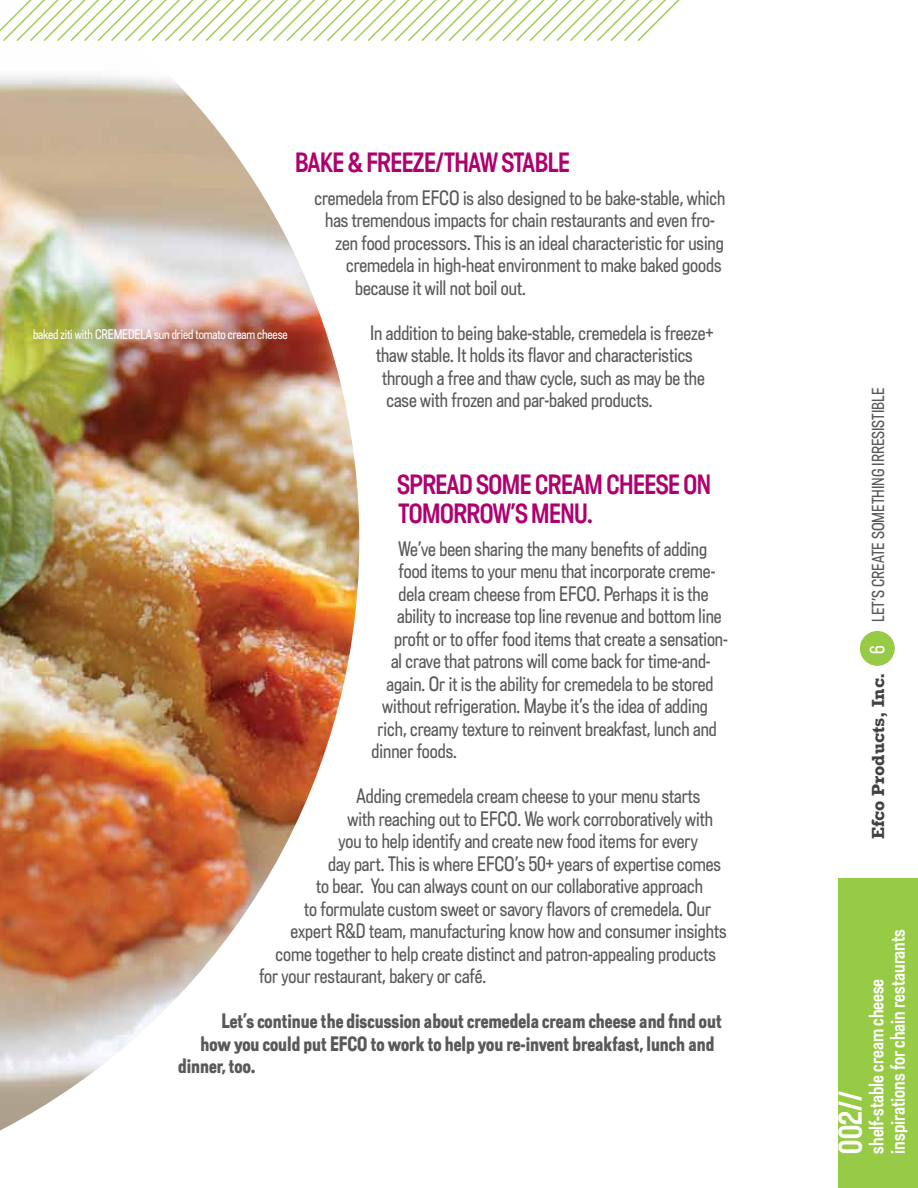
<style>
.page{position:relative;width:918px;height:1188px;background:#fff}
.page>*{position:absolute;margin:0;border:0;box-sizing:border-box;transform-origin:0 0}
.t1{font:500 28.5px "Vibration Cond";color:#fff}
.t2{font:500 24px/28.8px "Vibration Cond";letter-spacing:-.02em;color:#ae006e}
.t3{font:300 18px "Vibration Cond";color:#58595b}
.t4{font:700 18px "Vibration Cond";color:#58595b}
.t5{font:500 18px/21.6px "Vibration Cond";color:#fff}
.t6{font:700 18px "Rockwell";color:#414042}
.t7{font:300 15px "Vibration Cond";color:#58595b}
.t8{font:300 12px "Vibration Cond";letter-spacing:-.01em;color:#fff}
.s1{font-family:"Vibration Cond";font-weight:300;color:#fff}
</style>
<div class="page">
<img style="left:0;top:76px;width:359px;height:1055px">
<div style="left:838px;top:879px;width:80px;height:309px;background:#97ca45"></div>
<svg style="left:0;top:0;width:680px;height:41px"></svg>
<div style="left:860px;top:631px;width:35px;height:35px;background:#97ca45;border-radius:50%"></div>
<p class="t8" style="left:33px;top:326px;width:256px">baked ziti with CREMEDELA sun dried tomato cream cheese</p>
<h2 class="t2" style="left:295px;top:147px;width:276px">BAKE &amp; FREEZE/THAW STABLE</h2>
<p class="t3" style="left:315px;top:185px;width:412px">cremedela from EFCO is also designed to be bake-stable, which</p>
<p class="t3" style="left:325px;top:208px;width:391px">has tremendous impacts for chain restaurants and even fro-</p>
<p class="t3" style="left:336px;top:230px;width:390px">zen food processors. This is an ideal characteristic for using</p>
<p class="t3" style="left:346px;top:253px;width:377px">cremedela in high-heat environment to make baked goods</p>
<p class="t3" style="left:355px;top:275px;width:172px">because it will not boil out.</p>
<p class="t3" style="left:370px;top:320px;width:345px">In addition to being bake-stable, cremedela is freeze+</p>
<p class="t3" style="left:376px;top:343px;width:318px">thaw stable. It holds its flavor and characteristics</p>
<p class="t3" style="left:382px;top:365px;width:324px">through a free and thaw cycle, such as may be the</p>
<p class="t3" style="left:387px;top:388px;width:268px">case with frozen and par-baked products.</p>
<h2 class="t2" style="left:397px;top:469px;width:315px">SPREAD SOME CREAM CHEESE ON<br>TOMORROW’s MENU.</h2>
<p class="t3" style="left:399px;top:536px;width:310px">We’ve been sharing the many benefits of adding</p>
<p class="t3" style="left:399px;top:559px;width:318px">food items to your menu that incorporate creme-</p>
<p class="t3" style="left:399px;top:581px;width:312px">dela cream cheese from EFCO. Perhaps it is the</p>
<p class="t3" style="left:397px;top:604px;width:326px">ability to increase top line revenue and bottom line</p>
<p class="t3" style="left:394px;top:626px;width:335px">profit or to offer food items that create a sensation-</p>
<p class="t3" style="left:391px;top:649px;width:321px">al crave that patrons will come back for time-and-</p>
<p class="t3" style="left:387px;top:671px;width:328px">again. Or it is the ability for cremedela to be stored</p>
<p class="t3" style="left:382px;top:694px;width:327px">without refrigeration. Maybe it’s the idea of adding</p>
<p class="t3" style="left:378px;top:716px;width:341px">rich, creamy texture to reinvent breakfast, lunch and</p>
<p class="t3" style="left:372px;top:739px;width:87px">dinner foods.</p>
<p class="t3" style="left:357px;top:784px;width:345px">Adding cremedela cream cheese to your menu starts</p>
<p class="t3" style="left:348px;top:806px;width:367px">with reaching out to EFCO. We work corroboratively with</p>
<p class="t3" style="left:339px;top:829px;width:361px">you to help identify and create new food items for every</p>
<p class="t3" style="left:328px;top:851px;width:394px">day part. This is where EFCO’s 50+ years of expertise comes</p>
<p class="t3" style="left:316px;top:874px;width:388px">to bear. You can always count on our collaborative approach</p>
<p class="t3" style="left:304px;top:896px;width:409px">to formulate custom sweet or savory flavors of cremedela. Our</p>
<p class="t3" style="left:291px;top:919px;width:437px">expert R&amp;D team, manufacturing know how and consumer insights</p>
<p class="t3" style="left:276px;top:941px;width:442px">come together to help create distinct and patron-appealing products</p>
<p class="t3" style="left:259px;top:964px;width:229px">for your restaurant, bakery or café.</p>
<p class="t4" style="left:222px;top:1009px;width:502px">Let’s continue the discussion about cremedela cream cheese and find out</p>
<p class="t4" style="left:201px;top:1032px;width:515px">how you could put EFCO to work to help you re-invent breakfast, lunch and</p>
<p class="t4" style="left:178px;top:1054px;width:79px">dinner, too.</p>
<p class="t7" style="left:868px;top:622px;width:236px;rotate:-90deg">LET’S CREATE SOMETHING IRRESISTIBLE</p>
<p class="t6" style="left:867px;top:839px;width:195px;rotate:-90deg">Efco Products, Inc. <span class="s1">6</span></p>
<p class="t5" style="left:865px;top:1154px;width:226px;rotate:-90deg">shelf-stable cream cheese inspirations for chain restaurants</p>
<h1 class="t1" style="left:831px;top:1154px;width:64px;rotate:-90deg">002//</h1>
</div>
